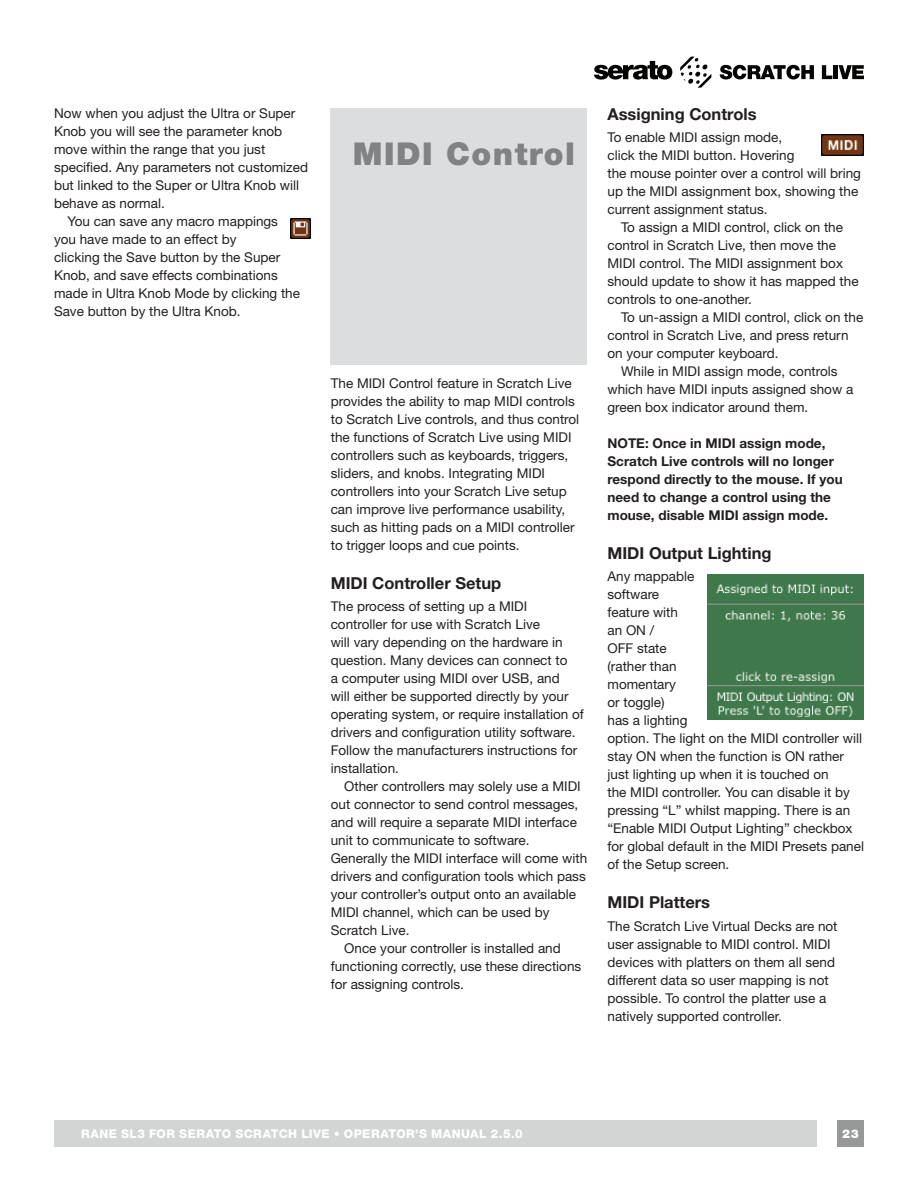
<style>
.page{position:relative;width:918px;height:1188px;background:#fff}
.page>*{position:absolute;margin:0;border:0;box-sizing:border-box;transform-origin:0 0}
.t1{font:900 31.5px "Helvetica Neue LT Std";letter-spacing:.045em;color:#808285}
.t2{font:700 16.5px "Helvetica Neue LT Std";color:#231f20}
.t3{font:13.5px/18px "Helvetica Neue LT Std";color:#231f20}
.t4{font:700 13.5px/18px "Helvetica Neue LT Std";color:#231f20}
.t5{font:800 12px "Helvetica Neue LT Std";letter-spacing:.04em;color:#fff}
.t6{font:900 12px "Helvetica Neue LT Std";color:#fff}
</style>
<div class="page">
<svg style="left:594px;top:61px;width:78px;height:19px"></svg>
<svg style="left:680px;top:57px;width:31px;height:31px"></svg>
<svg style="left:720px;top:65px;width:94px;height:14px"></svg>
<svg style="left:822px;top:65px;width:10px;height:14px"></svg>
<hr style="left:834px;top:65px;width:4px;height:14px;background:#040503">
<svg style="left:839px;top:65px;width:25px;height:14px"></svg>
<div style="left:54px;top:1120px;width:763px;height:28px;background:#d3d4d4"></div>
<div style="left:837px;top:1120px;width:27px;height:28px;background:#979898"></div>
<div style="left:331px;top:108px;width:256px;height:256px;background:#dcdddf"></div>
<img style="left:290px;top:218px;width:20px;height:21px">
<img style="left:821px;top:135px;width:43px;height:20px">
<img style="left:708px;top:574px;width:156px;height:146px">
<p class="t3" style="left:54px;top:104px;width:243px">Now when you adjust the Ultra or Super</p>
<p class="t3" style="left:54px;top:122px;width:230px">Knob you will see the parameter knob</p>
<p class="t3" style="left:54px;top:140px;width:213px">move within the range that you just</p>
<p class="t3" style="left:54px;top:158px;width:256px">specified. Any parameters not customized</p>
<p class="t3" style="left:54px;top:176px;width:247px">but linked to the Super or Ultra Knob will</p>
<p class="t3" style="left:54px;top:194px;width:112px">behave as normal.</p>
<p class="t3" style="left:68px;top:212px;width:212px">You can save any macro mappings</p>
<p class="t3" style="left:54px;top:230px;width:184px">you have made to an effect by</p>
<p class="t3" style="left:54px;top:248px;width:228px">clicking the Save button by the Super</p>
<p class="t3" style="left:54px;top:266px;width:225px">Knob, and save effects combinations</p>
<p class="t3" style="left:54px;top:284px;width:248px">made in Ultra Knob Mode by clicking the</p>
<p class="t3" style="left:54px;top:302px;width:188px">Save button by the Ultra Knob.</p>
<h1 class="t1" style="left:353px;top:134px;width:224px">MIDI Control</h1>
<p class="t3" style="left:331px;top:374px;width:250px">The MIDI Control feature in Scratch Live provides the ability to map MIDI controls to Scratch Live controls, and thus control the functions of Scratch Live using MIDI controllers such as keyboards, triggers, sliders, and knobs. Integrating MIDI controllers into your Scratch Live setup can improve live performance usability, such as hitting pads on a MIDI controller to trigger loops and cue points.</p>
<p class="t2" style="left:331px;top:573px;width:172px">MIDI Controller Setup</p>
<p class="t3" style="left:331px;top:597px;width:255px">The process of setting up a MIDI controller for use with Scratch Live<br>will vary depending on the hardware in question. Many devices can connect to<br>a computer using MIDI over USB, and<br>will either be supported directly by your operating system, or require installation of drivers and configuration utility software.<br>Follow the manufacturers instructions for installation.</p>
<p class="t3" style="left:344px;top:777px;width:238px">Other controllers may solely use a MIDI</p>
<p class="t3" style="left:331px;top:795px;width:249px">out connector to send control messages,</p>
<p class="t3" style="left:331px;top:813px;width:248px">and will require a separate MIDI interface</p>
<p class="t3" style="left:331px;top:831px;width:200px">unit to communicate to software.</p>
<p class="t3" style="left:331px;top:849px;width:258px">Generally the MIDI interface will come with</p>
<p class="t3" style="left:331px;top:867px;width:257px">drivers and configuration tools which pass</p>
<p class="t3" style="left:331px;top:885px;width:247px">your controller’s output onto an available</p>
<p class="t3" style="left:331px;top:903px;width:220px">MIDI channel, which can be used by</p>
<p class="t3" style="left:331px;top:921px;width:80px">Scratch Live.</p>
<p class="t3" style="left:344px;top:939px;width:218px">Once your controller is installed and</p>
<p class="t3" style="left:331px;top:957px;width:252px">functioning correctly, use these directions</p>
<p class="t3" style="left:331px;top:975px;width:135px">for assigning controls.</p>
<p class="t2" style="left:608px;top:104px;width:151px">Assigning Controls</p>
<p class="t3" style="left:608px;top:128px;width:255px">To enable MIDI assign mode,<br>click the MIDI button. Hovering<br>the mouse pointer over a control will bring up the MIDI assignment box, showing the current assignment status.</p>
<p class="t3" style="left:608px;top:218px;width:253px;text-indent:14px">To assign a MIDI control, click on the control in Scratch Live, then move the MIDI control. The MIDI assignment box should update to show it has mapped the controls to one-another.</p>
<p class="t3" style="left:621px;top:308px;width:244px">To un-assign a MIDI control, click on the</p>
<p class="t3" style="left:608px;top:326px;width:243px">control in Scratch Live, and press return</p>
<p class="t3" style="left:608px;top:344px;width:173px">on your computer keyboard.</p>
<p class="t3" style="left:621px;top:362px;width:218px">While in MIDI assign mode, controls</p>
<p class="t3" style="left:608px;top:380px;width:247px">which have MIDI inputs assigned show a</p>
<p class="t3" style="left:608px;top:398px;width:202px">green box indicator around them.</p>
<p class="t4" style="left:608px;top:434px;width:237px">NOTE: Once in MIDI assign mode, Scratch Live controls will no longer respond directly to the mouse. If you need to change a control using the mouse, disable MIDI assign mode.</p>
<p class="t2" style="left:608px;top:543px;width:166px">MIDI Output Lighting</p>
<p class="t3" style="left:608px;top:567px;width:258px">Any mappable<br>software<br>feature with<br>an ON /<br>OFF state<br>(rather than<br>momentary<br>or toggle)<br>has a lighting<br>option. The light on the MIDI controller will stay ON when the function is ON rather just lighting up when it is touched on<br>the MIDI controller. You can disable it by pressing “L” whilst mapping. There is an “Enable MIDI Output Lighting” checkbox for global default in the MIDI Presets panel of the Setup screen.</p>
<p class="t2" style="left:608px;top:892px;width:104px">MIDI Platters</p>
<p class="t3" style="left:608px;top:917px;width:232px">The Scratch Live Virtual Decks are not user assignable to MIDI control. MIDI devices with platters on them all send different data so user mapping is not possible. To control the platter use a natively supported controller.</p>
<p class="t5" style="left:81px;top:1127px;width:443px">RANE SL3 FOR SERATO SCRATCH LIVE • OPERATOR’S MANUAL 2.5.0</p>
<p class="t6" style="left:842px;top:1127px;width:18px">23</p>
</div>
